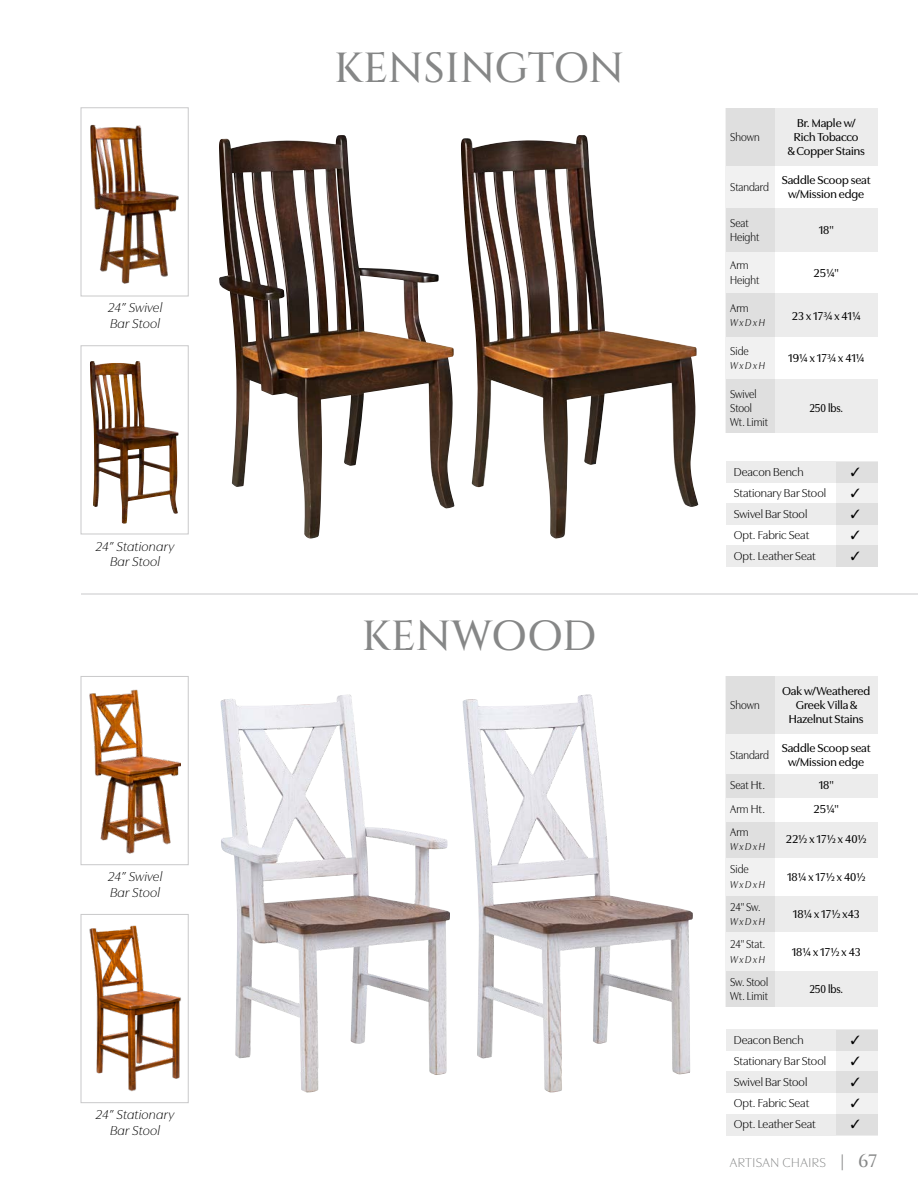
<style>
.page{position:relative;width:918px;height:1188px;background:#fff}
.page>*{position:absolute;margin:0;border:0;box-sizing:border-box;transform-origin:0 0}
.t1{font:500 42px "Cinzel";letter-spacing:-.01em;color:#868787}
.t2{font:italic 300 13.5px/15.8px "Utile Display";letter-spacing:.02em;color:#000}
.t3{font:300 13.5px "Utile Display";letter-spacing:.04em;color:#868787}
.t4{font:500 12px/14.2px "Utile Display";color:#000;text-align:center}
.t5{font:12px "Utile Display";color:#000}
.t6{font:12px/14.2px "Utile Display";color:#000;scale:.9 1}
.t7{font:500 12px "Utile Display";color:#000;scale:.9 1}
.t8{font:italic 10.5px "Utile Display";color:#000;scale:.9 1}
.s1{font-family:"Cinzel";font-weight:500;font-size:18px}
</style>
<div class="page">
<hr style="left:81px;top:594px;width:837px;height:1px;background:#c9c9ca">
<div style="left:726px;top:896px;width:152px;height:36px;background:#ececec"></div>
<div style="left:726px;top:676px;width:152px;height:57px;background:#ececec"></div>
<div style="left:726px;top:971px;width:152px;height:36px;background:#ececec"></div>
<div style="left:726px;top:822px;width:152px;height:36px;background:#ececec"></div>
<div style="left:726px;top:774px;width:152px;height:24px;background:#ececec"></div>
<div style="left:726px;top:1030px;width:152px;height:21px;background:#ececec"></div>
<div style="left:726px;top:1072px;width:152px;height:21px;background:#ececec"></div>
<div style="left:726px;top:1114px;width:152px;height:21px;background:#ececec"></div>
<div style="left:726px;top:676px;width:49px;height:331px;background:linear-gradient(to right,#e7e7e7,#e7e7e7)"></div>
<div style="left:836px;top:1030px;width:42px;height:105px;background:linear-gradient(to right,#e6e6e6,#e6e6e6)"></div>
<div style="left:726px;top:379px;width:152px;height:54px;background:#ececec"></div>
<div style="left:726px;top:293px;width:152px;height:43px;background:#ececec"></div>
<div style="left:726px;top:208px;width:152px;height:44px;background:#ececec"></div>
<div style="left:726px;top:108px;width:152px;height:57px;background:#ececec"></div>
<img style="left:90px;top:124px;width:89px;height:160px">
<div style="left:81px;top:107px;width:108px;height:189px;border:1px solid #c9c9ca"></div>
<img style="left:90px;top:361px;width:89px;height:163px">
<div style="left:81px;top:345px;width:108px;height:189px;border:1px solid #c9c9ca"></div>
<div style="left:726px;top:462px;width:152px;height:21px;background:#ececec"></div>
<div style="left:726px;top:504px;width:152px;height:21px;background:#ececec"></div>
<div style="left:726px;top:546px;width:152px;height:21px;background:#ececec"></div>
<div style="left:726px;top:108px;width:49px;height:325px;background:linear-gradient(to right,#e6e6e6,#e6e6e6)"></div>
<div style="left:836px;top:462px;width:42px;height:105px;background:linear-gradient(to right,#e6e6e6,#e6e6e6)"></div>
<img style="left:220px;top:694px;width:230px;height:399px">
<img style="left:463px;top:694px;width:230px;height:399px">
<img style="left:219px;top:135px;width:236px;height:404px">
<img style="left:461px;top:135px;width:237px;height:404px">
<img style="left:89px;top:689px;width:92px;height:165px">
<div style="left:81px;top:676px;width:108px;height:189px;border:1px solid #c9c9ca"></div>
<img style="left:89px;top:925px;width:92px;height:167px">
<div style="left:81px;top:914px;width:108px;height:189px;border:1px solid #c9c9ca"></div>
<svg style="left:851px;top:1036px;width:8px;height:8px"></svg>
<svg style="left:851px;top:1057px;width:8px;height:8px"></svg>
<svg style="left:851px;top:1078px;width:8px;height:8px"></svg>
<svg style="left:851px;top:1099px;width:8px;height:8px"></svg>
<svg style="left:851px;top:1120px;width:8px;height:8px"></svg>
<svg style="left:851px;top:468px;width:8px;height:8px"></svg>
<svg style="left:851px;top:489px;width:8px;height:8px"></svg>
<svg style="left:851px;top:510px;width:8px;height:8px"></svg>
<svg style="left:851px;top:531px;width:8px;height:8px"></svg>
<svg style="left:851px;top:552px;width:8px;height:8px"></svg>
<p class="t2" style="left:108px;top:299px;width:56px">24” Swivel<br>Bar Stool</p>
<p class="t2" style="left:96px;top:537px;width:80px;text-align:center">24” Stationary<br>Bar Stool</p>
<p class="t2" style="left:108px;top:867px;width:56px">24” Swivel<br>Bar Stool</p>
<p class="t2" style="left:96px;top:1106px;width:80px;text-align:center">24” Stationary<br>Bar Stool</p>
<h1 class="t1" style="left:334px;top:41px;width:291px">KENSINGTON</h1>
<h1 class="t1" style="left:362px;top:609px;width:236px">KENWOOD</h1>
<p class="t4" style="left:797px;top:115px;width:60px">Br. Maple w/</p>
<p class="t6" style="left:730px;top:129px;width:34px">Shown</p>
<p class="t4" style="left:788px;top:129px;width:79px">Rich Tobacco<br>&amp; Copper Stains</p>
<p class="t6" style="left:730px;top:179px;width:45px">Standard</p>
<p class="t4" style="left:782px;top:172px;width:90px">Saddle Scoop seat w/Mission edge</p>
<p class="t6" style="left:730px;top:214px;width:22px">Seat</p>
<p class="t4" style="left:819px;top:222px;width:17px">18"</p>
<p class="t6" style="left:730px;top:229px;width:34px">Height</p>
<p class="t6" style="left:730px;top:257px;width:22px">Arm</p>
<p class="t4" style="left:814px;top:265px;width:27px">25¼"</p>
<p class="t6" style="left:730px;top:271px;width:34px">Height</p>
<p class="t6" style="left:730px;top:300px;width:22px">Arm</p>
<p class="t4" style="left:792px;top:307px;width:70px">23 x 17¾ x 41¼</p>
<p class="t8" style="left:730px;top:315px;width:40px">W x D x H</p>
<p class="t6" style="left:730px;top:343px;width:22px">Side</p>
<p class="t4" style="left:788px;top:350px;width:78px">19¼ x 17¾ x 41¼</p>
<p class="t8" style="left:730px;top:358px;width:40px">W x D x H</p>
<p class="t6" style="left:730px;top:385px;width:31px">Swivel<br>Stool</p>
<p class="t7" style="left:809px;top:399px;width:38px">250 lbs.</p>
<p class="t6" style="left:730px;top:414px;width:43px">Wt. Limit</p>
<p class="t5" style="left:734px;top:463px;width:71px">Deacon Bench</p>
<p class="t5" style="left:734px;top:484px;width:94px">Stationary Bar Stool</p>
<p class="t5" style="left:734px;top:505px;width:75px">Swivel Bar Stool</p>
<p class="t5" style="left:734px;top:526px;width:77px">Opt. Fabric Seat</p>
<p class="t5" style="left:734px;top:547px;width:83px">Opt. Leather Seat</p>
<p class="t4" style="left:782px;top:683px;width:90px">Oak w/Weathered</p>
<p class="t6" style="left:730px;top:697px;width:34px">Shown</p>
<p class="t4" style="left:789px;top:697px;width:76px">Greek Villa &amp;<br>Hazelnut Stains</p>
<p class="t6" style="left:730px;top:747px;width:45px">Standard</p>
<p class="t4" style="left:782px;top:740px;width:90px">Saddle Scoop seat w/Mission edge</p>
<p class="t6" style="left:730px;top:777px;width:40px">Seat Ht.</p>
<p class="t4" style="left:819px;top:777px;width:17px">18"</p>
<p class="t6" style="left:730px;top:800px;width:40px">Arm Ht.</p>
<p class="t4" style="left:814px;top:800px;width:27px">25¼"</p>
<p class="t6" style="left:730px;top:824px;width:22px">Arm</p>
<p class="t4" style="left:786px;top:831px;width:82px">22½ x 17½ x 40½</p>
<p class="t8" style="left:730px;top:839px;width:40px">W x D x H</p>
<p class="t6" style="left:730px;top:861px;width:22px">Side</p>
<p class="t4" style="left:787px;top:869px;width:80px">18¼ x 17½ x 40½</p>
<p class="t8" style="left:730px;top:876px;width:40px">W x D x H</p>
<p class="t6" style="left:730px;top:899px;width:35px">24" Sw.</p>
<p class="t4" style="left:793px;top:906px;width:68px">18¼ x 17½ x43</p>
<p class="t8" style="left:730px;top:914px;width:40px">W x D x H</p>
<p class="t6" style="left:730px;top:936px;width:40px">24" Stat.</p>
<p class="t4" style="left:792px;top:944px;width:71px">18¼ x 17½ x 43</p>
<p class="t8" style="left:730px;top:951px;width:40px">W x D x H</p>
<p class="t6" style="left:730px;top:974px;width:44px">Sw. Stool</p>
<p class="t7" style="left:809px;top:980px;width:38px">250 lbs.</p>
<p class="t6" style="left:730px;top:988px;width:43px">Wt. Limit</p>
<p class="t5" style="left:734px;top:1031px;width:71px">Deacon Bench</p>
<p class="t5" style="left:734px;top:1052px;width:94px">Stationary Bar Stool</p>
<p class="t5" style="left:734px;top:1073px;width:75px">Swivel Bar Stool</p>
<p class="t5" style="left:734px;top:1094px;width:77px">Opt. Fabric Seat</p>
<p class="t5" style="left:734px;top:1115px;width:83px">Opt. Leather Seat</p>
<p class="t3" style="left:730px;top:1152px;width:149px">ARTISAN CHAIRS <span class="s1">| 67</span></p>
</div>
